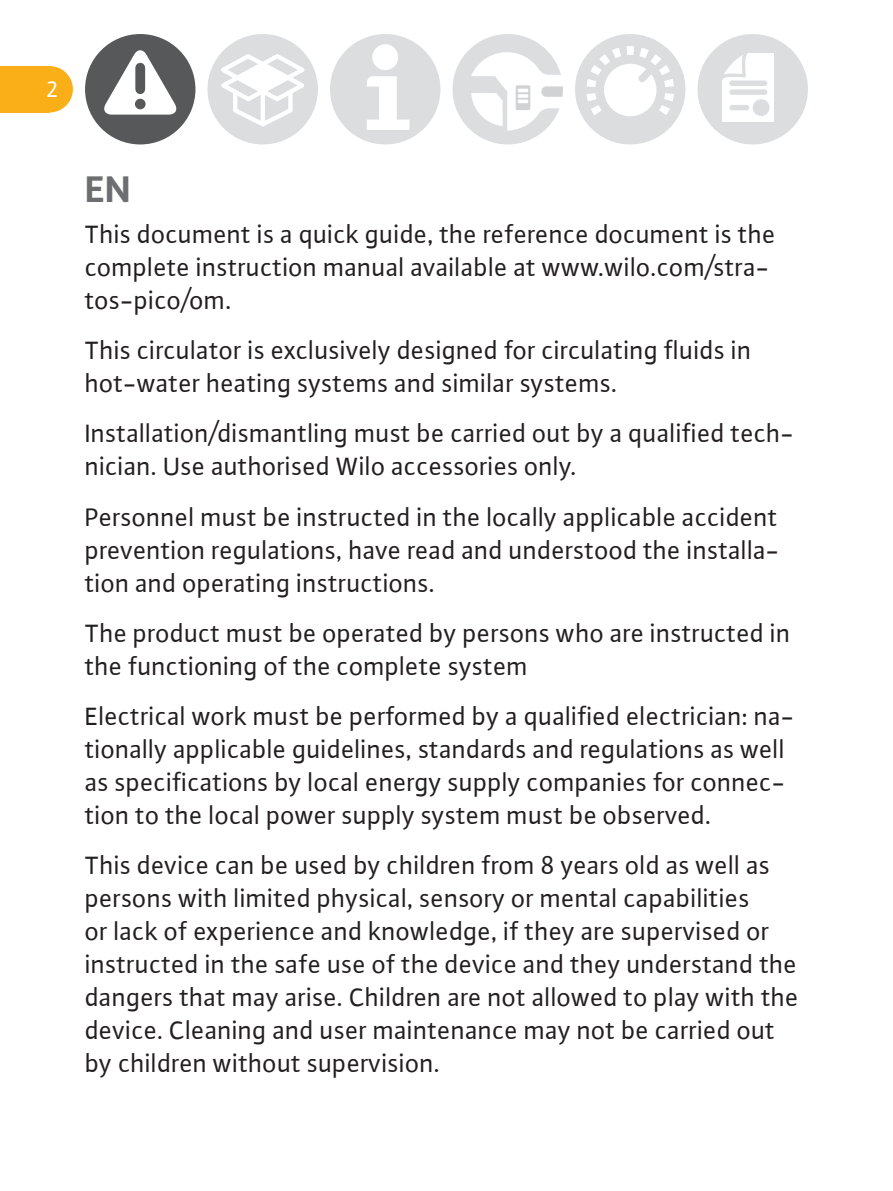
<style>
.page{position:relative;width:893px;height:1191px;background:#fff}
.page>*{position:absolute;margin:0;border:0;box-sizing:border-box;transform-origin:0 0}
.t1{font:700 39px "WILO Plus Global";color:#6d6e71}
.t2{font:27px/33px "WILO Plus Global";color:#231f20}
.t3{font:24px "WILO Plus Global";color:#fff}
</style>
<div class="page">
<div style="left:207px;top:34px;width:111px;height:110px;background:#dcdddf;border-radius:50%"></div>
<svg style="left:214px;top:51px;width:97px;height:78px"></svg>
<div style="left:330px;top:34px;width:110px;height:110px;background:#dcdddf;border-radius:50%"></div>
<div style="left:372px;top:44px;width:26px;height:26px;background:#fff;border-radius:50%"></div>
<svg style="left:367px;top:76px;width:42px;height:54px"></svg>
<svg style="left:453px;top:34px;width:110px;height:110px"></svg>
<div style="left:575px;top:34px;width:110px;height:110px;background:#dcdddf;border-radius:50%"></div>
<svg style="left:586px;top:46px;width:88px;height:70px"></svg>
<div style="left:697px;top:34px;width:111px;height:110px;background:#dcdddf;border-radius:50%"></div>
<div style="left:722px;top:53px;width:52px;height:68px;background:#fff"></div>
<svg style="left:717px;top:42px;width:31px;height:40px"></svg>
<div style="left:753px;top:99px;width:16px;height:17px;background:#dcdddf;border-radius:50%"></div>
<div style="left:732px;top:89px;width:33px;height:6px;background:#dcdddf"></div>
<div style="left:732px;top:80px;width:33px;height:6px;background:#dcdddf"></div>
<div style="left:732px;top:105px;width:15px;height:5px;background:#dcdddf"></div>
<div style="left:27px;top:66px;width:46px;height:46px;background:#faaf18;border-radius:50%"></div>
<div style="left:0;top:66px;width:50px;height:46px;background:#faaf18"></div>
<div style="left:85px;top:34px;width:110px;height:110px;background:#57585a;border-radius:50%"></div>
<svg style="left:102px;top:49px;width:75px;height:66px"></svg>
<div style="left:135px;top:68px;width:10px;height:21px;background:#57585a"></div>
<div style="left:135px;top:99px;width:11px;height:10px;background:#57585a;border-radius:50%"></div>
<p class="t3" style="left:46px;top:75px;width:14px">2</p>
<h1 class="t1" style="left:85px;top:164px;width:48px">EN</h1>
<p class="t2" style="left:85px;top:218px;width:692px">This document is a quick guide, the reference document is the complete instruction manual available at www.wilo.com/stra&shy;tos-pico/om.</p>
<p class="t2" style="left:85px;top:334px;width:668px">This circulator is exclusively designed for circulating fluids in hot-water heating systems and similar systems.</p>
<p class="t2" style="left:85px;top:417px;width:711px">Installation/dismantling must be carried out by a qualified tech&shy;nician. Use authorised Wilo accessories only.</p>
<p class="t2" style="left:85px;top:500px;width:696px;text-align:justify">Personnel must be instructed in the locally applicable accident prevention regulations, have read and understood the installa&shy;tion and operating instructions.</p>
<p class="t2" style="left:85px;top:616px;width:707px">The product must be operated by persons who are instructed in the functioning of the complete system</p>
<p class="t2" style="left:85px;top:698px;width:711px">Electrical work must be performed by a qualified electrician: na&shy;tionally applicable guidelines, standards and regulations as well as specifications by local energy supply companies for connec&shy;tion to the local power supply system must be observed.</p>
<p class="t2" style="left:85px;top:848px;width:715px">This device can be used by children from 8 years old as well as persons with limited physical, sensory or mental capabilities<br>or lack of experience and knowledge, if they are supervised or instructed in the safe use of the device and they understand the dangers that may arise. Children are not allowed to play with the device. Cleaning and user maintenance may not be carried out by children without supervision.</p>
</div>
